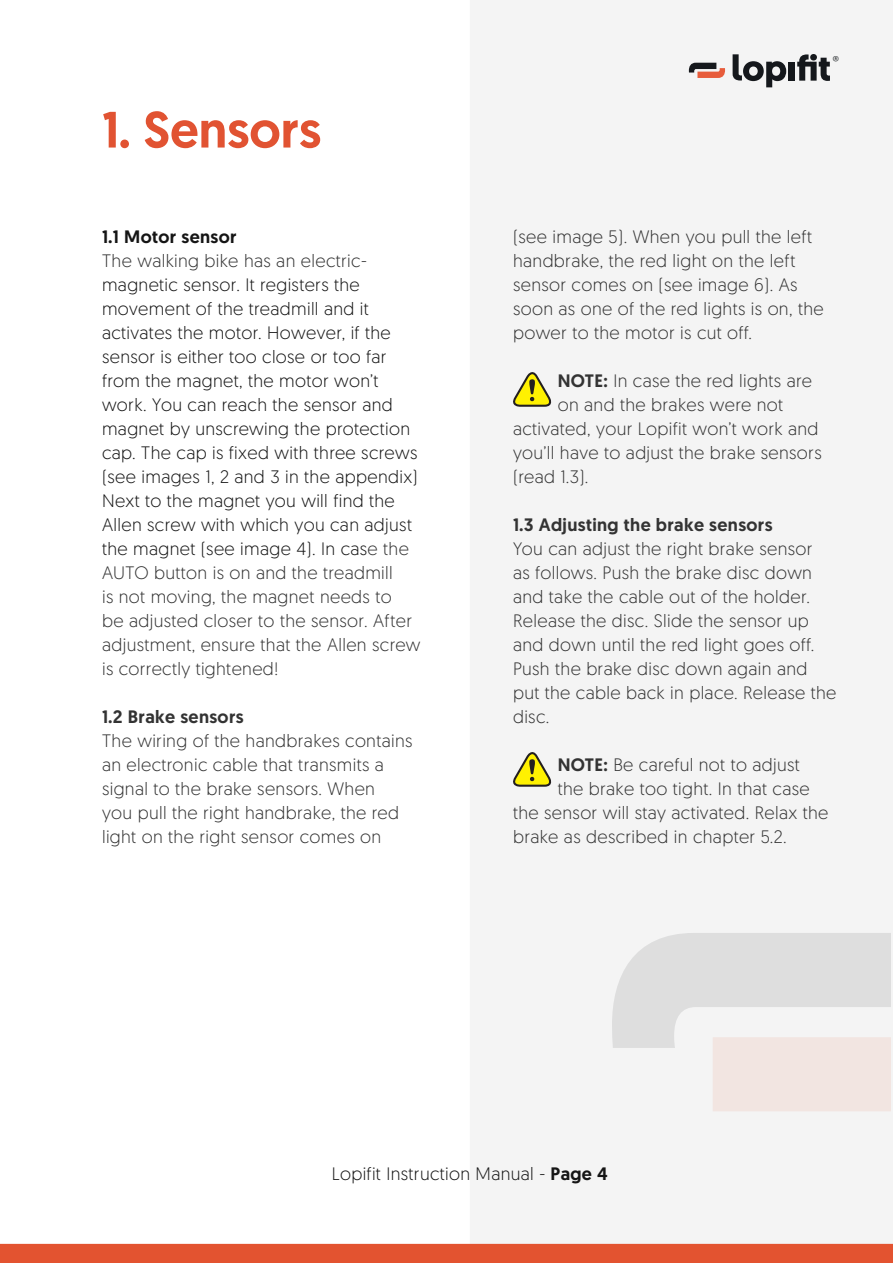
<style>
.page{position:relative;width:893px;height:1263px;background:#fff}
.page>*{position:absolute;margin:0;border:0;box-sizing:border-box;transform-origin:0 0}
.Titel{font:500 51px "Geomanist";color:#e15332}
.t1{font:300 18px/24px "Geomanist";letter-spacing:.02em;color:#333}
.Tekst{font:300 18px/24px "Geomanist";letter-spacing:.02em;color:#151515}
.t2{font:500 18px "Geomanist";letter-spacing:.02em;color:#333}
.Paragraaf{font:500 18px "Geomanist";letter-spacing:.02em;color:#151515}
.t3{font:300 13.5px "Geomanist";color:#292d2f}
.s1{color:#333}
.s2{font-weight:500}
</style>
<div class="page">
<div style="left:470px;top:0;width:423px;height:1263px;background:#f4f4f4"></div>
<div style="left:0;top:1244px;width:893px;height:19px;background:#e35330"></div>
<div style="left:789px;top:62px;width:6px;height:19px;background:#15181c"></div>
<svg style="left:797px;top:54px;width:33px;height:27px"></svg>
<svg style="left:733px;top:54px;width:53px;height:33px"></svg>
<svg style="left:689px;top:63px;width:36px;height:15px"></svg>
<svg style="left:612px;top:933px;width:279px;height:178px"></svg>
<svg style="left:513px;top:752px;width:39px;height:35px"></svg>
<svg style="left:513px;top:372px;width:39px;height:35px"></svg>
<p class="Titel" style="left:102px;top:96px;width:221px">1. Sensors</p>
<p class="Paragraaf" style="left:102px;top:225px;width:136px">1.1 Motor sensor</p>
<p class="Tekst" style="left:102px;top:248px;width:320px"><span class="s1">The walking bike has an electric&shy;</span>magnetic sensor. It registers the movement of the treadmill and it activates the motor. However, if the sensor is either too close or too far from the magnet, the motor won’t work. You can reach the sensor and magnet by unscrewing the protection cap. The cap is fixed with three screws (see images 1, 2 and 3 in the appendix)<br>Next to the magnet you will find the Allen screw with which you can adjust the magnet (see image 4). In cas<span class="s1">e the AUTO button is on and the treadmill<br>is not moving, the magnet needs to<br>be adjusted closer to the sensor. After adjustment, ensure that the Allen screw is correctly tightened!</span></p>
<p class="t2" style="left:102px;top:705px;width:143px">1.2 Brake sensors</p>
<p class="t1" style="left:102px;top:728px;width:312px">The wiring of the handbrakes contains an electronic cable that transmits a signal to the brake sensors. When<br>you pull the right handbrake, the red light on the right sensor comes on</p>
<p class="t3" style="left:833px;top:52px;width:8px">®</p>
<p class="t1" style="left:513px;top:224px;width:312px">(see image 5). When you pull the left handbrake, the red light on the left sensor comes on (see image 6). As soon as one of the red lights is on, the power to the motor is cut off.</p>
<p class="t1" style="left:558px;top:368px;width:256px"><span class="s2">NOTE:</span> In case the red lights are</p>
<p class="t1" style="left:558px;top:392px;width:227px">on and the brakes were not</p>
<p class="t1" style="left:513px;top:416px;width:307px">activated, your Lopifit won’t work and</p>
<p class="t1" style="left:513px;top:440px;width:310px">you’ll have to adjust the brake sensors</p>
<p class="t1" style="left:513px;top:464px;width:77px">(read 1.3).</p>
<p class="t2" style="left:513px;top:513px;width:261px">1.3 Adjusting the brake sensors</p>
<p class="t1" style="left:513px;top:536px;width:325px">You can adjust the right brake sensor<br>as follows. Push the brake disc down and take the cable out of the holder.<br>Release the disc. Slide the sensor up and down until the red light goes off.<br>Push the brake disc down again and put the cable back in place. Release the disc.</p>
<p class="t1" style="left:558px;top:752px;width:244px"><span class="s2">NOTE:</span> Be careful not to adjust</p>
<p class="t1" style="left:558px;top:776px;width:254px">the brake too tight. In that case</p>
<p class="t1" style="left:513px;top:800px;width:317px">the sensor will stay activated. Relax the</p>
<p class="t1" style="left:513px;top:824px;width:275px">brake as described in chapter 5.2.</p>
<p class="Tekst" style="left:332px;top:1161px;width:278px">Lopifit Instruction Manual - <span class="s2">Page 4</span></p>
</div>
